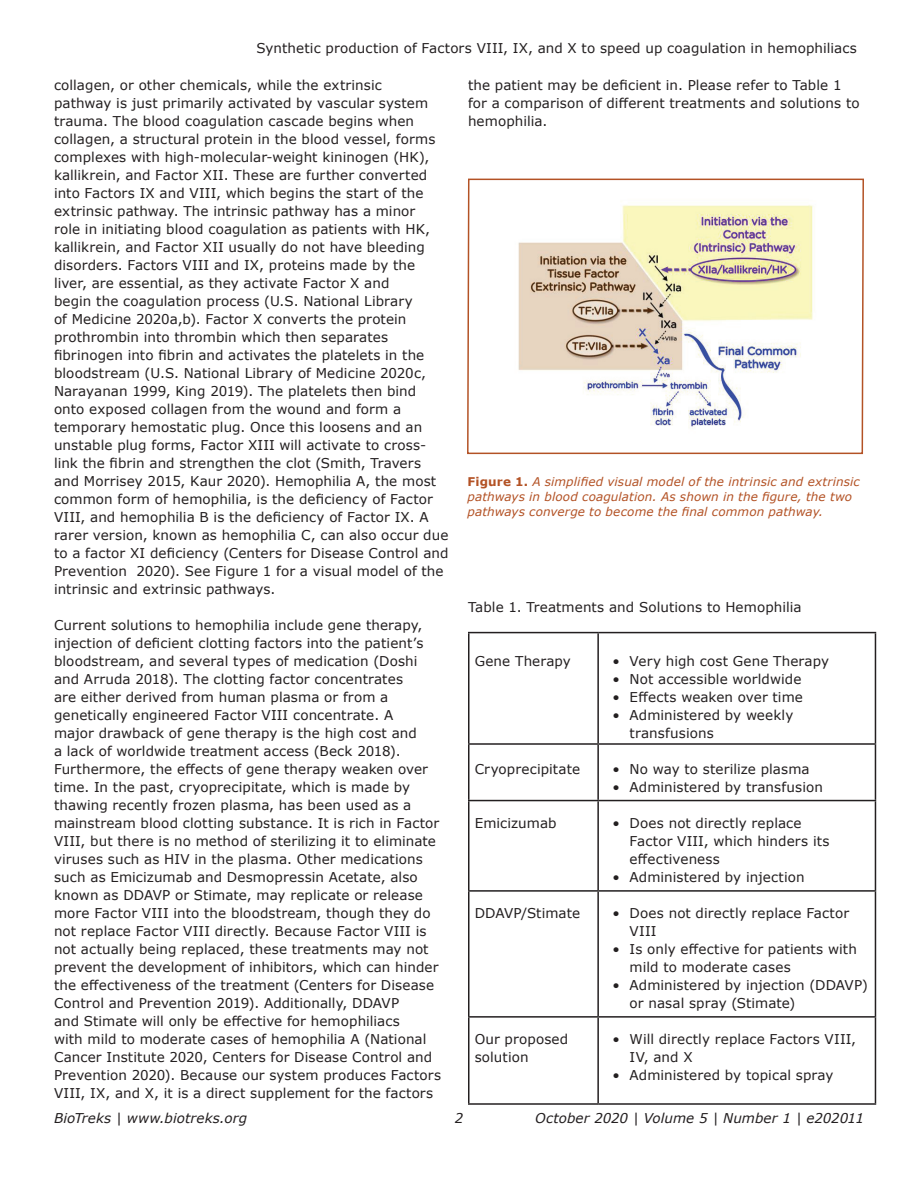
<style>
.page{position:relative;width:918px;height:1188px;background:#fff}
.page>*{position:absolute;margin:0;border:0;box-sizing:border-box;transform-origin:0 0}
.t1{font:13.5px/18px "Verdana";letter-spacing:.005em;color:#231f20}
.t2{font:italic 13.5px "Verdana";letter-spacing:.005em;color:#231f20}
.t3{font:italic 12px/15px "Verdana";letter-spacing:.01em;color:#b35225}
.s1{font-weight:700;font-style:normal}
</style>
<div class="page">
<svg style="left:467px;top:178px;width:397px;height:277px"></svg>
<hr style="left:468px;top:632px;width:130px;height:1px;background:#231f20">
<hr style="left:468px;top:633px;width:2px;height:110px;background:#231f20">
<hr style="left:598px;top:632px;width:278px;height:1px;background:#231f20">
<hr style="left:597px;top:633px;width:2px;height:110px;background:#231f20">
<hr style="left:875px;top:633px;width:1px;height:110px;background:#231f20">
<hr style="left:468px;top:743px;width:130px;height:2px;background:#231f20">
<hr style="left:468px;top:745px;width:2px;height:55px;background:#231f20">
<hr style="left:598px;top:743px;width:278px;height:2px;background:#231f20">
<hr style="left:597px;top:745px;width:2px;height:55px;background:#231f20">
<hr style="left:875px;top:745px;width:1px;height:55px;background:#231f20">
<hr style="left:468px;top:800px;width:130px;height:1px;background:#231f20">
<hr style="left:468px;top:801px;width:2px;height:89px;background:#231f20">
<hr style="left:598px;top:800px;width:278px;height:1px;background:#231f20">
<hr style="left:597px;top:801px;width:2px;height:89px;background:#231f20">
<hr style="left:875px;top:801px;width:1px;height:89px;background:#231f20">
<hr style="left:468px;top:890px;width:130px;height:2px;background:#231f20">
<hr style="left:468px;top:892px;width:2px;height:124px;background:#231f20">
<hr style="left:598px;top:890px;width:278px;height:2px;background:#231f20">
<hr style="left:597px;top:892px;width:2px;height:124px;background:#231f20">
<hr style="left:875px;top:892px;width:1px;height:124px;background:#231f20">
<hr style="left:468px;top:1016px;width:130px;height:2px;background:#231f20">
<hr style="left:468px;top:1018px;width:2px;height:85px;background:#231f20">
<hr style="left:598px;top:1016px;width:278px;height:2px;background:#231f20">
<hr style="left:597px;top:1018px;width:2px;height:85px;background:#231f20">
<hr style="left:875px;top:1018px;width:1px;height:85px;background:#231f20">
<hr style="left:468px;top:1103px;width:130px;height:2px;background:#231f20">
<hr style="left:598px;top:1103px;width:278px;height:2px;background:#231f20">
<p class="t1" style="left:256px;top:39px;width:602px">Synthetic production of Factors VIII, IX, and X to speed up coagulation in hemophiliacs</p>
<p class="t1" style="left:54px;top:76px;width:396px">collagen, or other chemicals, while the extrinsic<br>pathway is just primarily activated by vascular system trauma. The blood coagulation cascade begins when collagen, a structural protein in the blood vessel, forms complexes with high-molecular-weight kininogen (HK), kallikrein, and Factor XII. These are further converted into Factors IX and VIII, which begins the start of the extrinsic pathway. The intrinsic pathway has a minor<br>role in initiating blood coagulation as patients with HK, kallikrein, and Factor XII usually do not have bleeding disorders. Factors VIII and IX, proteins made by the liver, are essential, as they activate Factor X and<br>begin the coagulation process (U.S. National Library<br>of Medicine 2020a,b). Factor X converts the protein prothrombin into thrombin which then separates fibrinogen into fibrin and activates the platelets in the bloodstream (U.S. National Library of Medicine 2020c, Narayanan 1999, King 2019). The platelets then bind onto exposed collagen from the wound and form a temporary hemostatic plug. Once this loosens and an unstable plug forms, Factor XIII will activate to cross&shy;link the fibrin and strengthen the clot (Smith, Travers and Morrisey 2015, Kaur 2020). Hemophilia A, the most common form of hemophilia, is the deficiency of Factor VIII, and hemophilia B is the deficiency of Factor IX. A rarer version, known as hemophilia C, can also occur due to a factor XI deficiency (Centers for Disease Control and Prevention 2020). See Figure 1 for a visual model of the intrinsic and extrinsic pathways.</p>
<p class="t1" style="left:54px;top:616px;width:389px">Current solutions to hemophilia include gene therapy, injection of deficient clotting factors into the patient’s bloodstream, and several types of medication (Doshi and Arruda 2018). The clotting factor concentrates<br>are either derived from human plasma or from a genetically engineered Factor VIII concentrate. A<br>major drawback of gene therapy is the high cost and<br>a lack of worldwide treatment access (Beck 2018).<br>Furthermore, the effects of gene therapy weaken over time. In the past, cryoprecipitate, which is made by thawing recently frozen plasma, has been used as a mainstream blood clotting substance. It is rich in Factor VIII, but there is no method of sterilizing it to eliminate viruses such as HIV in the plasma. Other medications such as Emicizumab and Desmopressin Acetate, also known as DDAVP or Stimate, may replicate or release more Factor VIII into the bloodstream, though they do not replace Factor VIII directly. Because Factor VIII is not actually being replaced, these treatments may not prevent the development of inhibitors, which can hinder the effectiveness of the treatment (Centers for Disease Control and Prevention 2019). Additionally, DDAVP<br>and Stimate will only be effective for hemophiliacs<br>with mild to moderate cases of hemophilia A (National Cancer Institute 2020, Centers for Disease Control and Prevention 2020). Because our system produces Factors VIII, IX, and X, it is a direct supplement for the factors</p>
<p class="t1" style="left:468px;top:76px;width:393px">the patient may be deficient in. Please refer to Table 1 for a comparison of different treatments and solutions to hemophilia.</p>
<p class="t3" style="left:468px;top:474px;width:394px"><span class="s1">Figure 1.</span> A simplified visual model of the intrinsic and extrinsic pathways in blood coagulation. As shown in the figure, the two pathways converge to become the final common pathway.</p>
<p class="t1" style="left:468px;top:598px;width:335px">Table 1. Treatments and Solutions to Hemophilia</p>
<p class="t1" style="left:475px;top:652px;width:98px">Gene Therapy</p>
<p class="t1" style="left:613px;top:652px;width:218px">• Very high cost Gene Therapy</p>
<p class="t1" style="left:613px;top:670px;width:190px">• Not accessible worldwide</p>
<p class="t1" style="left:613px;top:688px;width:192px">• Effects weaken over time</p>
<p class="t1" style="left:630px;top:706px;width:165px;text-indent:-17px">• Administered by weekly transfusions</p>
<p class="t1" style="left:475px;top:760px;width:107px">Cryoprecipitate</p>
<p class="t1" style="left:613px;top:760px;width:199px">• No way to sterilize plasma</p>
<p class="t1" style="left:613px;top:778px;width:212px">• Administered by transfusion</p>
<p class="t1" style="left:475px;top:814px;width:83px">Emicizumab</p>
<p class="t1" style="left:630px;top:814px;width:201px;text-indent:-17px">• Does not directly replace<br>Factor VIII, which hinders its effectiveness</p>
<p class="t1" style="left:613px;top:868px;width:194px">• Administered by injection</p>
<p class="t1" style="left:475px;top:904px;width:107px">DDAVP/Stimate</p>
<p class="t1" style="left:630px;top:904px;width:221px;text-indent:-17px">• Does not directly replace Factor<br>VIII</p>
<p class="t1" style="left:630px;top:940px;width:229px;text-indent:-17px">• Is only effective for patients with mild to moderate cases</p>
<p class="t1" style="left:630px;top:976px;width:240px;text-indent:-17px">• Administered by injection (DDAVP) or nasal spray (Stimate)</p>
<p class="t1" style="left:475px;top:1030px;width:95px">Our proposed solution</p>
<p class="t1" style="left:630px;top:1030px;width:228px;text-indent:-17px">• Will directly replace Factors VIII,<br>IV, and X</p>
<p class="t1" style="left:613px;top:1066px;width:222px">• Administered by topical spray</p>
<p class="t2" style="left:54px;top:1109px;width:195px">BioTreks | www.biotreks.org</p>
<p class="t2" style="left:535px;top:1109px;width:330px">October 2020 | Volume 5 | Number 1 | e202011</p>
<p class="t2" style="left:455px;top:1109px;width:10px">2</p>
</div>
